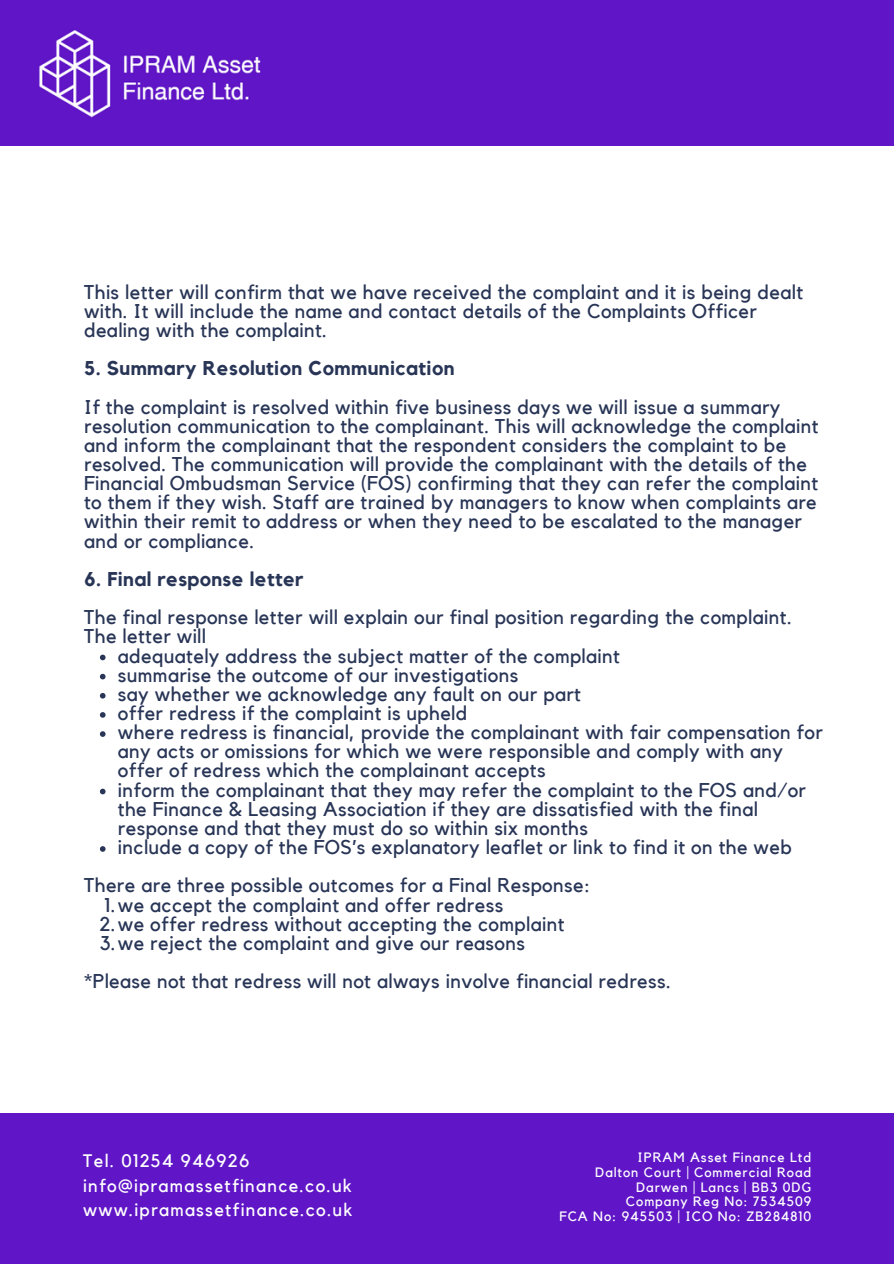
<style>
.page{position:relative;width:894px;height:1264px;background:#fff}
.page>*{position:absolute;margin:0;border:0;box-sizing:border-box;transform-origin:0 0}
.t1{font:19.8px/19.2px "Kollektif";letter-spacing:.02em;color:#283556}
.t2{font:700 19.8px "Kollektif";letter-spacing:.02em;color:#283556}
.t3{font:18px "Kollektif";letter-spacing:.07em;color:#fff}
.t4{font:13.5px "Kollektif";letter-spacing:.07em;color:#fff}
</style>
<div class="page">
<div style="left:0;top:0;width:893px;height:1263px;background:#6016c6"></div>
<div style="left:0;top:147px;width:893px;height:965px;background:#fff"></div>
<img style="left:39px;top:30px;width:222px;height:88px">
<svg style="left:100px;top:654px;width:5px;height:6px"></svg>
<svg style="left:100px;top:673px;width:5px;height:6px"></svg>
<svg style="left:100px;top:693px;width:5px;height:5px"></svg>
<svg style="left:100px;top:712px;width:5px;height:5px"></svg>
<svg style="left:100px;top:731px;width:5px;height:6px"></svg>
<svg style="left:100px;top:788px;width:5px;height:6px"></svg>
<svg style="left:100px;top:846px;width:5px;height:5px"></svg>
<p class="t1" style="left:84px;top:283px;width:720px">This letter will confirm that we have received the complaint and it is being dealt with. It will include the name and contact details of the Complaints Officer dealing with the complaint.</p>
<p class="t2" style="left:84px;top:359px;width:372px">5. Summary Resolution Communication</p>
<p class="t1" style="left:84px;top:398px;width:735px">If the complaint is resolved within five business days we will issue a summary resolution communication to the complainant. This will acknowledge the complaint and inform the complainant that the respondent considers the complaint to be resolved. The communication will provide the complainant with the details of the Financial Ombudsman Service (FOS) confirming that they can refer the complaint to them if they wish. Staff are trained by managers to know when complaints are within their remit to address or when they need to be escalated to the manager and or compliance.</p>
<p class="t2" style="left:84px;top:570px;width:221px">6. Final response letter</p>
<p class="t1" style="left:84px;top:608px;width:709px">The final response letter will explain our final position regarding the complaint.<br>The letter will</p>
<p class="t1" style="left:118px;top:646px;width:503px">adequately address the subject matter of the complaint</p>
<p class="t1" style="left:118px;top:666px;width:402px">summarise the outcome of our investigations</p>
<p class="t1" style="left:118px;top:685px;width:464px">say whether we acknowledge any fault on our part</p>
<p class="t1" style="left:118px;top:704px;width:351px">offer redress if the complaint is upheld</p>
<p class="t1" style="left:118px;top:723px;width:706px">where redress is financial, provide the complainant with fair compensation for any acts or omissions for which we were responsible and comply with any offer of redress which the complainant accepts</p>
<p class="t1" style="left:118px;top:780px;width:689px">inform the complainant that they may refer the complaint to the FOS and/or the Finance &amp; Leasing Association if they are dissatisfied with the final response and that they must do so within six months</p>
<p class="t1" style="left:118px;top:838px;width:675px">include a copy of the FOS’s explanatory leaflet or link to find it on the web</p>
<p class="t1" style="left:104px;top:895px;width:400px">1.we accept the complaint and offer redress</p>
<p class="t1" style="left:99px;top:914px;width:466px">2.we offer redress without accepting the complaint</p>
<p class="t1" style="left:100px;top:934px;width:426px">3.we reject the complaint and give our reasons</p>
<p class="t1" style="left:84px;top:876px;width:507px">There are three possible outcomes for a Final Response:</p>
<p class="t1" style="left:84px;top:972px;width:588px">*Please not that redress will not always involve financial redress.</p>
<p class="t3" style="left:83px;top:1152px;width:168px">Tel. 01254 946926</p>
<p class="t3" style="left:83px;top:1176px;width:270px">info@ipramassetfinance.co.uk</p>
<p class="t3" style="left:83px;top:1201px;width:271px">www.ipramassetfinance.co.uk</p>
<p class="t4" style="left:637px;top:1151px;width:175px">IPRAM Asset Finance Ltd</p>
<p class="t4" style="left:595px;top:1165px;width:218px">Dalton Court | Commercial Road</p>
<p class="t4" style="left:636px;top:1180px;width:177px">Darwen | Lancs | BB3 0DG</p>
<p class="t4" style="left:625px;top:1195px;width:187px">Company Reg No: 7534509</p>
<p class="t4" style="left:559px;top:1209px;width:253px">FCA No: 945503 | ICO No: ZB284810</p>
</div>
